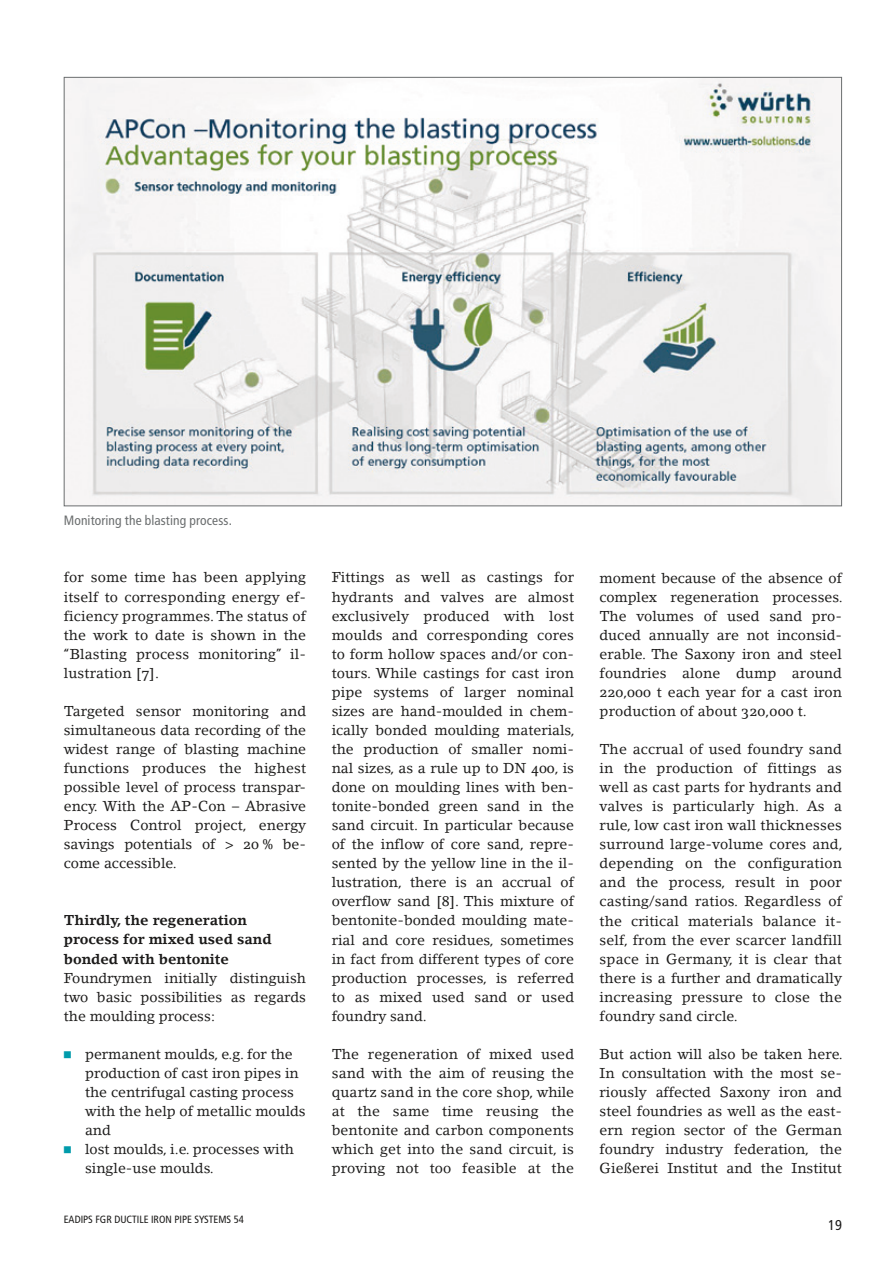
<style>
.page{position:relative;width:893px;height:1263px;background:#fff}
.page>*{position:absolute;margin:0;border:0;box-sizing:border-box;transform-origin:0 0}
.t1{font:14.25px/19px "Lino Letter Roman Os F";color:#1b1a19;text-align:justify}
.t2{font:14.25px/19px "Lino Letter Bold Os F";color:#1b1a19}
.t3{font:condensed 14.25px "Frutiger";color:#1b1a19}
.t4{font:condensed 13.5px "Frutiger";letter-spacing:.01em;color:#6b6e6f}
.t5{font:condensed 10.5px "Frutiger";color:#1b1a19}
</style>
<div class="page">
<img style="left:66px;top:79px;width:774px;height:425px">
<p class="t4" style="left:64px;top:513px;width:170px">Monitoring the blasting process.</p>
<p class="t1" style="left:64px;top:568px;width:244px">for some time has been applying itself to corresponding energy ef&shy;ficiency programmes. The status of the work to date is shown in the “Blasting process monitoring” il&shy;lustration [7].</p>
<p class="t1" style="left:64px;top:701px;width:244px">Targeted sensor monitoring and simultaneous data recording of the widest range of blasting machine functions produces the highest possible level of process transpar&shy;ency. With the AP-Con – Abrasive Process Control project, energy savings potentials of &gt; 20 % be&shy;come accessible.</p>
<p class="t2" style="left:64px;top:911px;width:209px">Thirdly, the regeneration process for mixed used sand bonded with bentonite</p>
<p class="t1" style="left:64px;top:968px;width:244px">Foundrymen initially distinguish two basic possibilities as regards the moulding process:</p>
<p class="t1" style="left:85px;top:1044px;width:222px;text-align:left;text-indent:-21px"><sup>■</sup> permanent moulds, e.g. for the production of cast iron pipes in the centrifugal casting process with the help of metallic moulds and</p>
<p class="t1" style="left:85px;top:1139px;width:210px;text-indent:-21px"><sup>■</sup> lost moulds, i.e. processes with single-use moulds.</p>
<p class="t5" style="left:64px;top:1213px;width:182px">EADIPS FGR DUCTILE IRON PIPE SYSTEMS 54</p>
<p class="t1" style="left:332px;top:568px;width:245px">Fittings as well as castings for hydrants and valves are almost exclusively produced with lost moulds and corresponding cores to form hollow spaces and/or con&shy;tours. While castings for cast iron pipe systems of larger nominal sizes are hand-moulded in chem&shy;ically bonded moulding materials, the production of smaller nomi&shy;nal sizes, as a rule up to DN 400, is done on moulding lines with ben&shy;tonite-bonded green sand in the sand circuit. In particular because of the inflow of core sand, repre&shy;sented by the yellow line in the il&shy;lustration, there is an accrual of overflow sand [8]. This mixture of bentonite-bonded moulding mate&shy;rial and core residues, sometimes in fact from different types of core production processes, is referred to as mixed used sand or used foundry sand.</p>
<p class="t1" style="left:332px;top:1044px;width:244px">The regeneration of mixed used sand with the aim of reusing the quartz sand in the core shop, while at the same time reusing the bentonite and carbon components which get into the sand circuit, is proving not too feasible at the</p>
<p class="t1" style="left:600px;top:568px;width:245px">moment because of the absence of complex regeneration processes.<br>The volumes of used sand pro&shy;duced annually are not inconsid&shy;erable. The Saxony iron and steel foundries alone dump around 220,000 t each year for a cast iron production of about 320,000 t.</p>
<p class="t1" style="left:600px;top:739px;width:245px">The accrual of used foundry sand in the production of fittings as well as cast parts for hydrants and valves is particularly high. As a rule, low cast iron wall thicknesses surround large-volume cores and, depending on the configuration and the process, result in poor casting/sand ratios. Regardless of the critical materials balance it&shy;self, from the ever scarcer landfill space in Germany, it is clear that there is a further and dramatically increasing pressure to close the foundry sand circle.</p>
<p class="t1" style="left:600px;top:1044px;width:245px">But action will also be taken here.<br>In consultation with the most se&shy;riously affected Saxony iron and steel foundries as well as the east&shy;ern region sector of the German foundry industry federation, the Gießerei Institut and the Institut</p>
<p class="t3" style="left:828px;top:1217px;width:15px">19</p>
</div>
